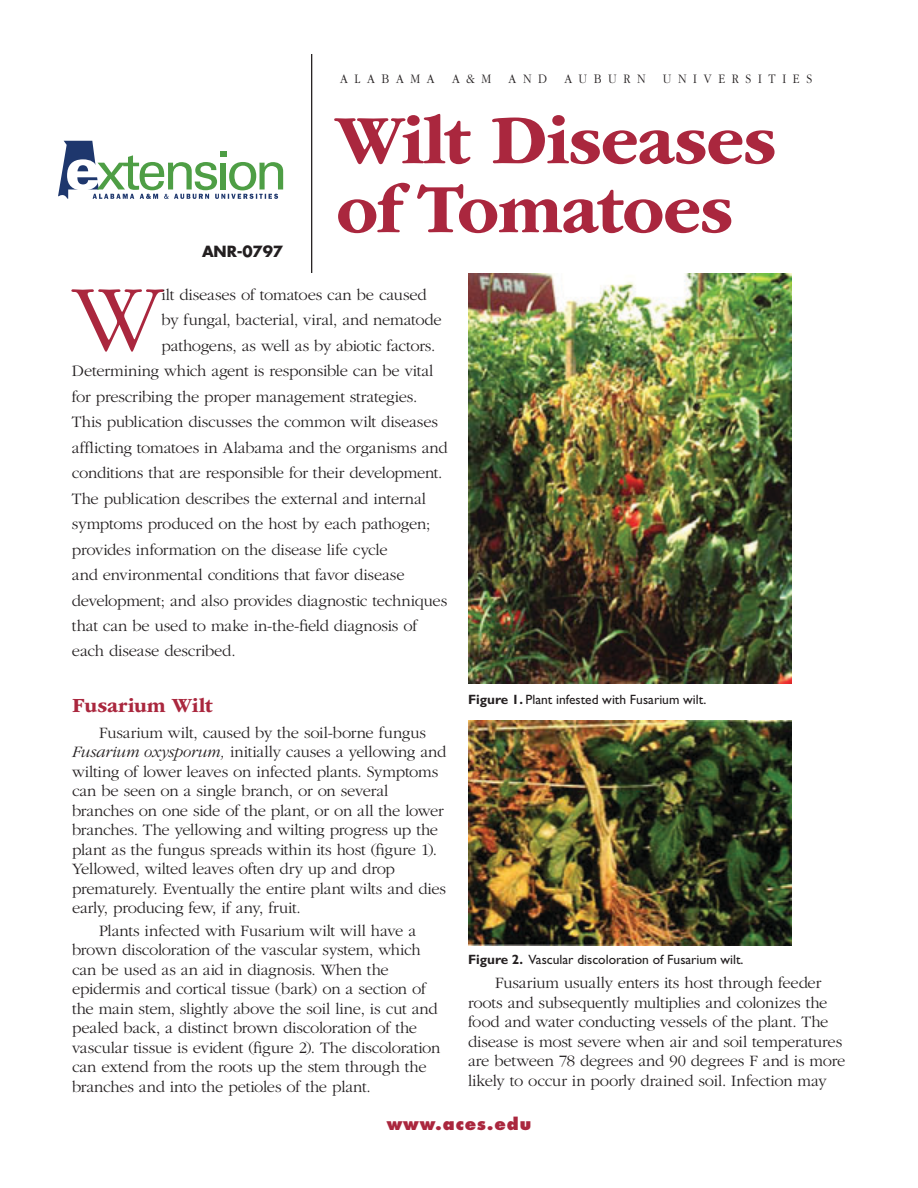
<style>
.page{position:relative;width:918px;height:1188px;background:#fff}
.page>*{position:absolute;margin:0;border:0;box-sizing:border-box;transform-origin:0 0}
.t1{font:300 98.4px "ITC Garamond Std";color:#aa273e}
.t2{font:700 72px/69px "ITC Garamond Std";letter-spacing:-.02em;color:#aa273e}
.t3{font:700 21px "ITC Garamond Std";color:#aa273e}
.t4{font:300 16.5px/19.5px "ITC Garamond Std";letter-spacing:-.01em;color:#231f20}
.t5{font:800 16.5px "Futura Std";letter-spacing:.05em;color:#aa273e}
.t6{font:700 15px "Futura Std";letter-spacing:-.01em;color:#231f20}
.t7{font:13.5px "Gill Sans Std";color:#231f20}
.t8{font:300 13.5px "ITC Garamond Std";letter-spacing:.55em;color:#231f20;scale:.9 1}
.s1{font-style:italic}
.s2{font-weight:700}
</style>
<div class="page">
<hr style="left:311px;top:54px;width:1px;height:219px;background:#231f20">
<img style="left:468px;top:273px;width:324px;height:411px">
<img style="left:468px;top:721px;width:324px;height:225px">
<svg style="left:58px;top:141px;width:225px;height:58px"></svg>
<p class="t8" style="left:340px;top:71px;width:107px">ALABAMA</p>
<p class="t8" style="left:452px;top:71px;width:45px">A&amp;M</p>
<p class="t8" style="left:509px;top:71px;width:44px">AND</p>
<p class="t8" style="left:565px;top:71px;width:92px">AUBURN</p>
<p class="t8" style="left:663px;top:71px;width:167px">UNIVERSITIES</p>
<p class="t6" style="left:202px;top:242px;width:83px">ANR-0797</p>
<h2 class="t2" style="left:336px;top:106px;width:442px">Wilt Diseases of Tomatoes</h2>
<h1 class="t1" style="left:72px;top:267px;width:92px">W</h1>
<p class="t4" style="left:162px;top:285px;width:267px">ilt diseases of tomatoes can be caused</p>
<p class="t4" style="left:162px;top:310px;width:282px">by fungal, bacterial, viral, and nematode</p>
<p class="t4" style="left:162px;top:336px;width:275px">pathogens, as well as by abiotic factors.</p>
<p class="t4" style="left:72px;top:361px;width:363px">Determining which agent is responsible can be vital</p>
<p class="t4" style="left:72px;top:387px;width:347px">for prescribing the proper management strategies.</p>
<p class="t4" style="left:72px;top:412px;width:368px">This publication discusses the common wilt diseases</p>
<p class="t4" style="left:72px;top:438px;width:377px">afflicting tomatoes in Alabama and the organisms and</p>
<p class="t4" style="left:72px;top:463px;width:372px">conditions that are responsible for their development.</p>
<p class="t4" style="left:72px;top:489px;width:356px">The publication describes the external and internal</p>
<p class="t4" style="left:72px;top:514px;width:360px">symptoms produced on the host by each pathogen;</p>
<p class="t4" style="left:72px;top:540px;width:317px">provides information on the disease life cycle</p>
<p class="t4" style="left:72px;top:565px;width:334px">and environmental conditions that favor disease</p>
<p class="t4" style="left:72px;top:591px;width:377px">development; and also provides diagnostic techniques</p>
<p class="t4" style="left:72px;top:616px;width:347px">that can be used to make in-the-field diagnosis of</p>
<p class="t4" style="left:72px;top:642px;width:165px">each disease described.</p>
<p class="t3" style="left:72px;top:694px;width:142px">Fusarium Wilt</p>
<p class="t4" style="left:72px;top:723px;width:376px;text-indent:27px">Fusarium wilt, caused by the soil-borne fungus <span class="s1">Fusarium oxysporum,</span> initially causes a yellowing and wilting of lower leaves on infected plants. Symptoms can be seen on a single branch, or on several branches on one side of the plant, or on all the lower branches. The yellowing and wilting progress up the plant as the fungus spreads within its host (figure 1).<br>Yellowed, wilted leaves often dry up and drop prematurely. Eventually the entire plant wilts and dies early, producing few, if any, fruit.</p>
<p class="t4" style="left:72px;top:921px;width:370px;text-indent:27px">Plants infected with Fusarium wilt will have a brown discoloration of the vascular system, which can be used as an aid in diagnosis. When the epidermis and cortical tissue (bark) on a section of the main stem, slightly above the soil line, is cut and pealed back, a distinct brown discoloration of the vascular tissue is evident (figure 2). The discoloration can extend from the roots up the stem through the branches and into the petioles of the plant.</p>
<p class="t7" style="left:468px;top:691px;width:240px"><span class="s2">Figure 1.</span> Plant infested with Fusarium wilt.</p>
<p class="t7" style="left:468px;top:952px;width:277px"><span class="s2">Figure 2.</span> Vascular discoloration of Fusarium wilt.</p>
<p class="t4" style="left:468px;top:973px;width:379px;text-indent:27px">Fusarium usually enters its host through feeder roots and subsequently multiplies and colonizes the food and water conducting vessels of the plant. The disease is most severe when air and soil temperatures are between 78 degrees and 90 degrees F and is more likely to occur in poorly drained soil. Infection may</p>
<p class="t5" style="left:387px;top:1113px;width:146px">www.aces.edu</p>
</div>
